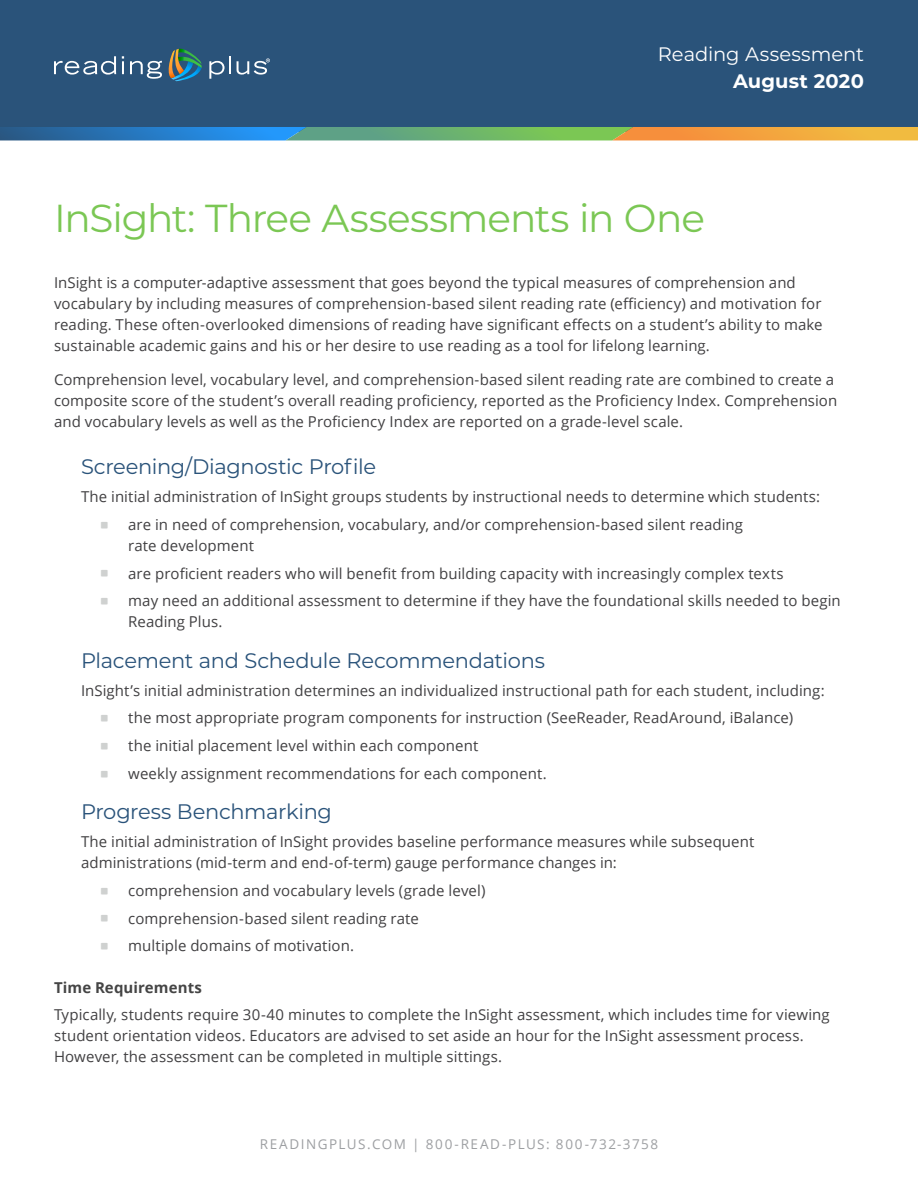
<style>
.page{position:relative;width:918px;height:1188px;background:#fff}
.page>*{position:absolute;margin:0;border:0;box-sizing:border-box;transform-origin:0 0}
.t1{font:39px "Montserrat";letter-spacing:-.025em;color:#7bc754}
.t2{font:21px "Montserrat";letter-spacing:-.015em;color:#2a537a}
.t3{font:19.5px "Montserrat";color:#fff}
.t4{font:700 19.5px "Montserrat";letter-spacing:.005em;color:#fff}
.t5{font:15px/21px "Open Sans";letter-spacing:.005em;color:#414042}
.t6{font:700 15px "Open Sans";letter-spacing:.005em;color:#454545}
.t7{font:13.5px "Open Sans";letter-spacing:.115em;color:#9d9fa2}
</style>
<div class="page">
<div style="left:0;top:0;width:918px;height:132px;background:#2a537a"></div>
<svg style="left:0;top:127px;width:918px;height:13px;background:#809c7a"></svg>
<svg style="left:54px;top:56px;width:62px;height:19px"></svg>
<svg style="left:122px;top:56px;width:2px;height:18px"></svg>
<svg style="left:130px;top:61px;width:32px;height:18px"></svg>
<svg style="left:209px;top:56px;width:22px;height:23px"></svg>
<svg style="left:237px;top:58px;width:33px;height:17px"></svg>
<svg style="left:168px;top:49px;width:34px;height:32px"></svg>
<h3 class="t3" style="left:658px;top:41px;width:208px">Reading Assessment</h3>
<h3 class="t4" style="left:733px;top:67px;width:132px">August 2020</h3>
<h1 class="t1" style="left:54px;top:191px;width:652px">InSight: Three Assessments in One</h1>
<p class="t5" style="left:54px;top:271px;width:770px">InSight is a computer-adaptive assessment that goes beyond the typical measures of comprehension and vocabulary by including measures of comprehension-based silent reading rate (efficiency) and motivation for reading. These often-overlooked dimensions of reading have significant effects on a student’s ability to make sustainable academic gains and his or her desire to use reading as a tool for lifelong learning.</p>
<p class="t5" style="left:54px;top:369px;width:785px">Comprehension level, vocabulary level, and comprehension-based silent reading rate are combined to create a composite score of the student’s overall reading proficiency, reported as the Proficiency Index. Comprehension and vocabulary levels as well as the Proficiency Index are reported on a grade-level scale.</p>
<h2 class="t2" style="left:81px;top:452px;width:297px">Screening/Diagnostic Profile</h2>
<p class="t5" style="left:128px;top:482px;width:693px;line-height:27.8px;text-indent:-47px">The initial administration of InSight groups students by instructional needs to determine which students: are in need of comprehension, vocabulary, and/or comprehension-based silent reading</p>
<p class="t5" style="left:128px;top:531px;width:714px;line-height:27.8px">rate development<br>are proficient readers who will benefit from building capacity with increasingly complex texts<br>may need an additional assessment to determine if they have the foundational skills needed to begin</p>
<p class="t5" style="left:128px;top:611px;width:96px">Reading Plus.</p>
<h2 class="t2" style="left:81px;top:646px;width:466px">Placement and Schedule Recommendations</h2>
<p class="t5" style="left:128px;top:676px;width:698px;line-height:27.8px;text-indent:-47px">InSight’s initial administration determines an individualized instructional path for each student, including: the most appropriate program components for instruction (SeeReader, ReadAround, iBalance)<br>the initial placement level within each component<br>weekly assignment recommendations for each component.</p>
<h2 class="t2" style="left:81px;top:797px;width:253px">Progress Benchmarking</h2>
<p class="t5" style="left:81px;top:831px;width:675px">The initial administration of InSight provides baseline performance measures while subsequent administrations (mid-term and end-of-term) gauge performance changes in:</p>
<p class="t5" style="left:128px;top:876px;width:359px;line-height:27.8px">comprehension and vocabulary levels (grade level) comprehension-based silent reading rate<br>multiple domains of motivation.</p>
<p class="t6" style="left:54px;top:977px;width:149px">Time Requirements</p>
<p class="t5" style="left:54px;top:1004px;width:777px">Typically, students require 30-40 minutes to complete the InSight assessment, which includes time for viewing student orientation videos. Educators are advised to set aside an hour for the InSight assessment process.<br>However, the assessment can be completed in multiple sittings.</p>
<p class="t7" style="left:260px;top:1135px;width:400px">READINGPLUS.COM | 800-READ-PLUS: 800-732-3758</p>
</div>
